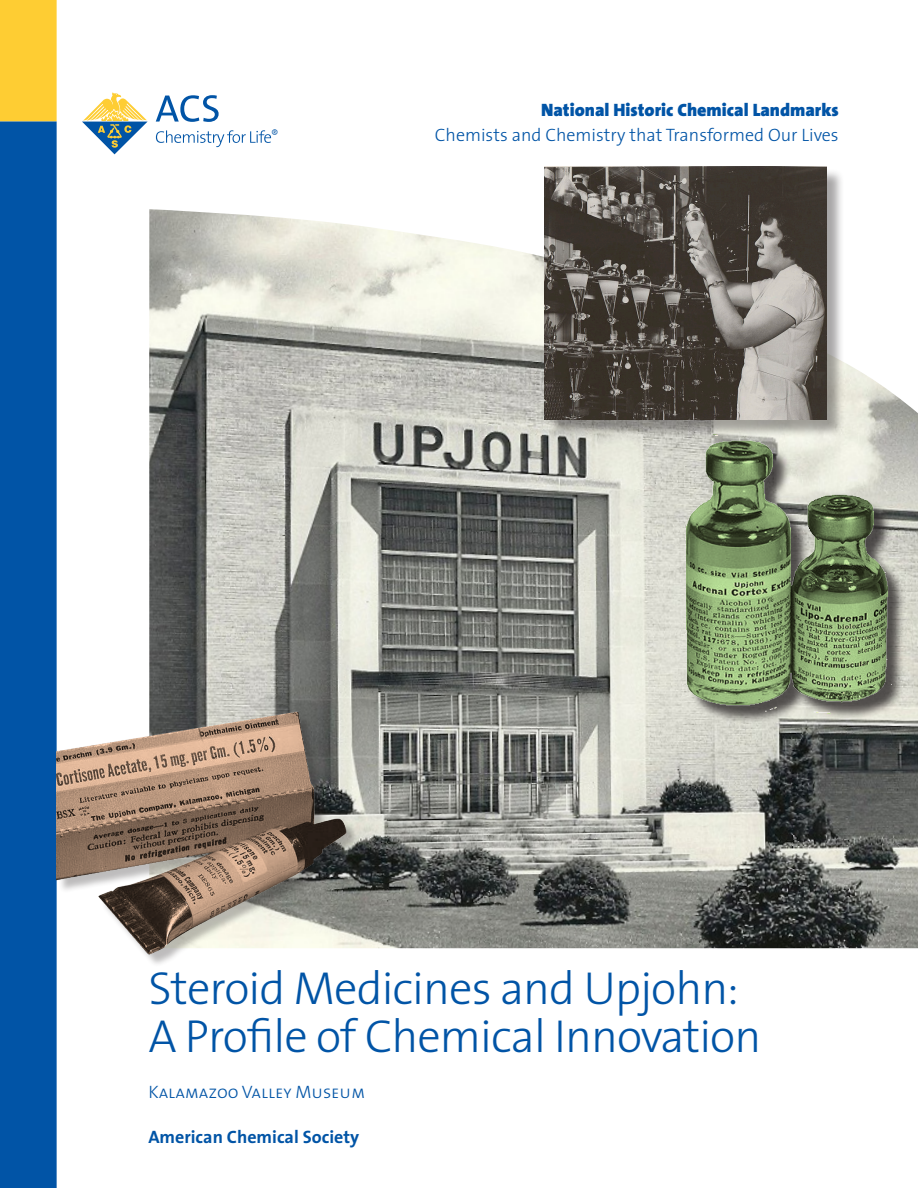
<style>
.page{position:relative;width:918px;height:1188px;background:#fff}
.page>*{position:absolute;margin:0;border:0;box-sizing:border-box;transform-origin:0 0}
.t1{font:300 46.5px/48px "The Sans";letter-spacing:-.02em;color:#0154a6}
.t2{font:300 18px "The Sans";color:#0154a6}
.t3{font:900 18px "The Sans";color:#0154a6}
.t4{font:700 18px "The Sans";color:#0154a6}
.t5{font:18px "The Sans Light Caps";color:#0154a6}
.t6{font:300 13.2px "The Sans ACS W3";color:#0154a6}
</style>
<div class="page">
<svg style="left:82px;top:92px;width:66px;height:62px"></svg>
<svg style="left:156px;top:95px;width:63px;height:27px"></svg>
<svg style="left:156px;top:130px;width:115px;height:17px"></svg>
<div style="left:0;top:0;width:57px;height:121px;background:#fecd33"></div>
<div style="left:0;top:121px;width:57px;height:1067px;background:#0154a6"></div>
<img style="left:149px;top:209px;width:769px;height:739px">
<div style="left:547px;top:169px;width:298px;height:269px;background:#231f20;opacity:.4"></div>
<img style="left:545px;top:166px;width:281px;height:253px">
<img style="left:657px;top:400px;width:251px;height:339px">
<img style="left:57px;top:708px;width:307px;height:256px">
<p class="t6" style="left:271px;top:126px;width:9px">®</p>
<p class="t3" style="left:541px;top:95px;width:299px">National Historic Chemical Landmarks</p>
<p class="t2" style="left:435px;top:120px;width:405px">Chemists and Chemistry that Transformed Our Lives</p>
<p class="t1" style="left:148px;top:963px;width:615px">Steroid Medicines and Upjohn:<br>A Profile of Chemical Innovation</p>
<p class="t5" style="left:148px;top:1077px;width:219px">Kalamazoo Valley Museum</p>
<p class="t4" style="left:148px;top:1122px;width:212px">American Chemical Society</p>
</div>
